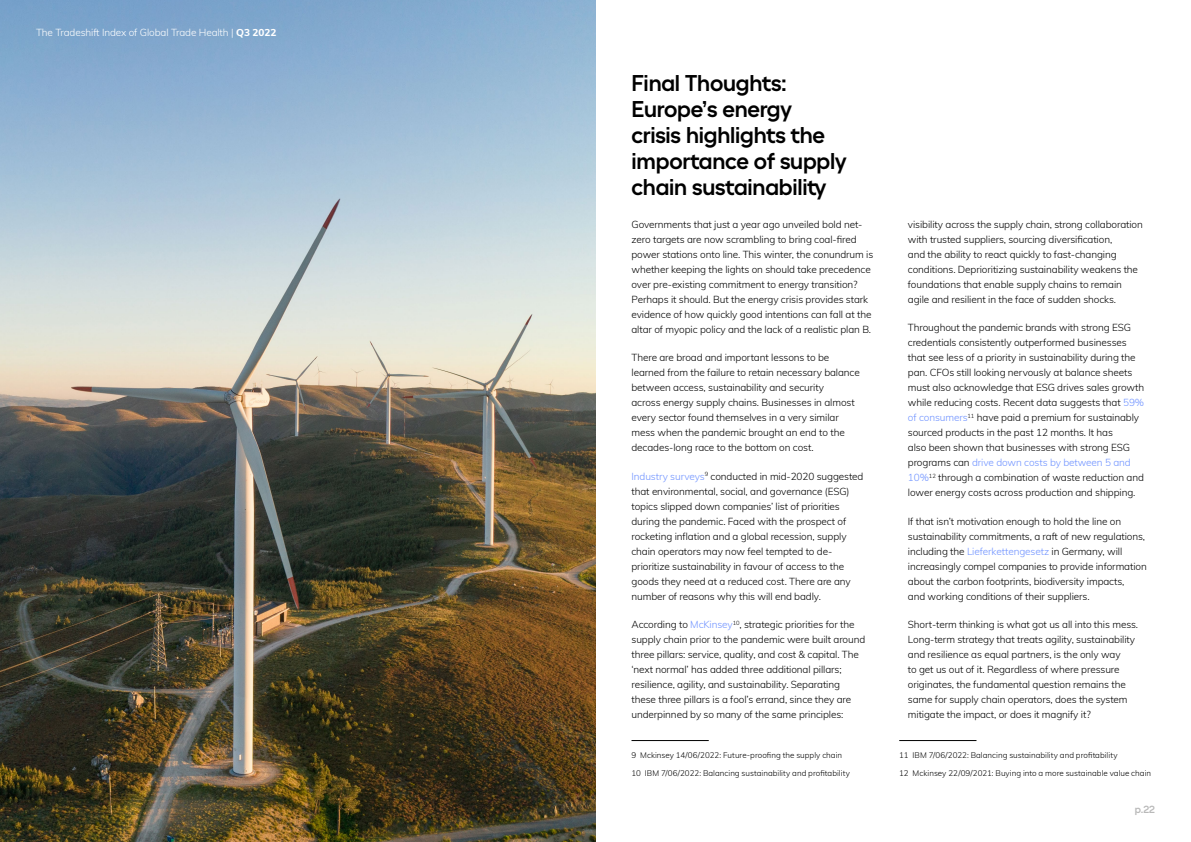
<style>
.page{position:relative;width:1191px;height:842px;background:#fff}
.page>*{position:absolute;margin:0;border:0;box-sizing:border-box;transform-origin:0 0}
.t1{font:500 22px/26px "Tradeshift";letter-spacing:-.01em;color:#000}
.t2{font:300 10px/15px "Muli";letter-spacing:-.01em;color:#000}
.t3{font:300 10px "Muli";letter-spacing:-.01em;color:#fff}
.t4{font:500 10px "Tradeshift";color:#b9b9b9}
.t5{font:300 8px "Muli";color:#000}
.s1{font-weight:800}
.s2{color:#6e92ff}
</style>
<div class="page">
<img style="left:0;top:0;width:595px;height:842px">
<hr style="left:631px;top:740px;width:77px;height:1px;background:#000">
<hr style="left:899px;top:740px;width:77px;height:1px;background:#000">
<p class="t3" style="left:36px;top:25px;width:242px">The Tradeshift Index of Global Trade Health | <span class="s1">Q3 2022</span></p>
<h1 class="t1" style="left:631px;top:70px;width:216px">Final Thoughts:<br>Europe’s energy crisis highlights the importance of supply chain sustainability</h1>
<p class="t2" style="left:631px;top:216px;width:243px">Governments that just a year ago unveiled bold net&shy;zero targets are now scrambling to bring coal-fired power stations onto line. This winter, the conundrum is whether keeping the lights on should take precedence over pre-existing commitment to energy transition?<br>Perhaps it should. But the energy crisis provides stark evidence of how quickly good intentions can fall at the altar of myopic policy and the lack of a realistic plan B.</p>
<p class="t2" style="left:631px;top:350px;width:230px">There are broad and important lessons to be learned from the failure to retain necessary balance between access, sustainability and security<br>across energy supply chains. Businesses in almost every sector found themselves in a very similar mess when the pandemic brought an end to the decades-long race to the bottom on cost.</p>
<p class="t2" style="left:631px;top:468px;width:233px"><span class="s2">Industry surveys</span><sup>9</sup> conducted in mid-2020 suggested that environmental, social, and governance (ESG) topics slipped down companies’ list of priorities during the pandemic. Faced with the prospect of rocketing inflation and a global recession, supply chain operators may now feel tempted to de&shy;prioritize sustainability in favour of access to the goods they need at a reduced cost. There are any number of reasons why this will end badly.</p>
<p class="t2" style="left:631px;top:617px;width:235px">According to <span class="s2">McKinsey</span><sup>10</sup>, strategic priorities for the supply chain prior to the pandemic were built around three pillars: service, quality, and cost &amp; capital. The ‘next normal’ has added three additional pillars; resilience, agility, and sustainability. Separating these three pillars is a fool’s errand, since they are underpinned by so many of the same principles:</p>
<p class="t2" style="left:908px;top:216px;width:236px">visibility across the supply chain, strong collaboration with trusted suppliers, sourcing diversification,<br>and the ability to react quickly to fast-changing conditions. Deprioritizing sustainability weakens the foundations that enable supply chains to remain agile and resilient in the face of sudden shocks.</p>
<p class="t2" style="left:908px;top:320px;width:238px">Throughout the pandemic brands with strong ESG credentials consistently outperformed businesses that see less of a priority in sustainability during the pan. CFOs still looking nervously at balance sheets must also acknowledge that ESG drives sales growth while reducing costs. Recent data suggests that <span class="s2">59% of consumers</span><sup>11</sup> have paid a premium for sustainably sourced products in the past 12 months. It has<br>also been shown that businesses with strong ESG programs can <span class="s2">drive down costs by between 5 and 10%</span><sup>12</sup> through a combination of waste reduction and lower energy costs across production and shipping.</p>
<p class="t2" style="left:908px;top:513px;width:240px">If that isn’t motivation enough to hold the line on sustainability commitments, a raft of new regulations, including the <span class="s2">Lieferkettengesetz</span> in Germany, will increasingly compel companies to provide information about the carbon footprints, biodiversity impacts,<br>and working conditions of their suppliers.</p>
<p class="t2" style="left:908px;top:617px;width:232px">Short-term thinking is what got us all into this mess.<br>Long-term strategy that treats agility, sustainability and resilience as equal partners, is the only way<br>to get us out of it. Regardless of where pressure originates, the fundamental question remains the same for supply chain operators, does the system mitigate the impact, or does it magnify it?</p>
<p class="t5" style="left:631px;top:749px;width:212px">9 Mckinsey 14/06/2022: Future-proofing the supply chain</p>
<p class="t5" style="left:899px;top:749px;width:220px">11 IBM 7/06/2022: Balancing sustainability and profitability</p>
<p class="t5" style="left:631px;top:768px;width:220px">10 IBM 7/06/2022: Balancing sustainability and profitability</p>
<p class="t5" style="left:899px;top:768px;width:253px">12 Mckinsey 22/09/2021: Buying into a more sustainable value chain</p>
<p class="t4" style="left:1134px;top:803px;width:22px">p.22</p>
</div>
